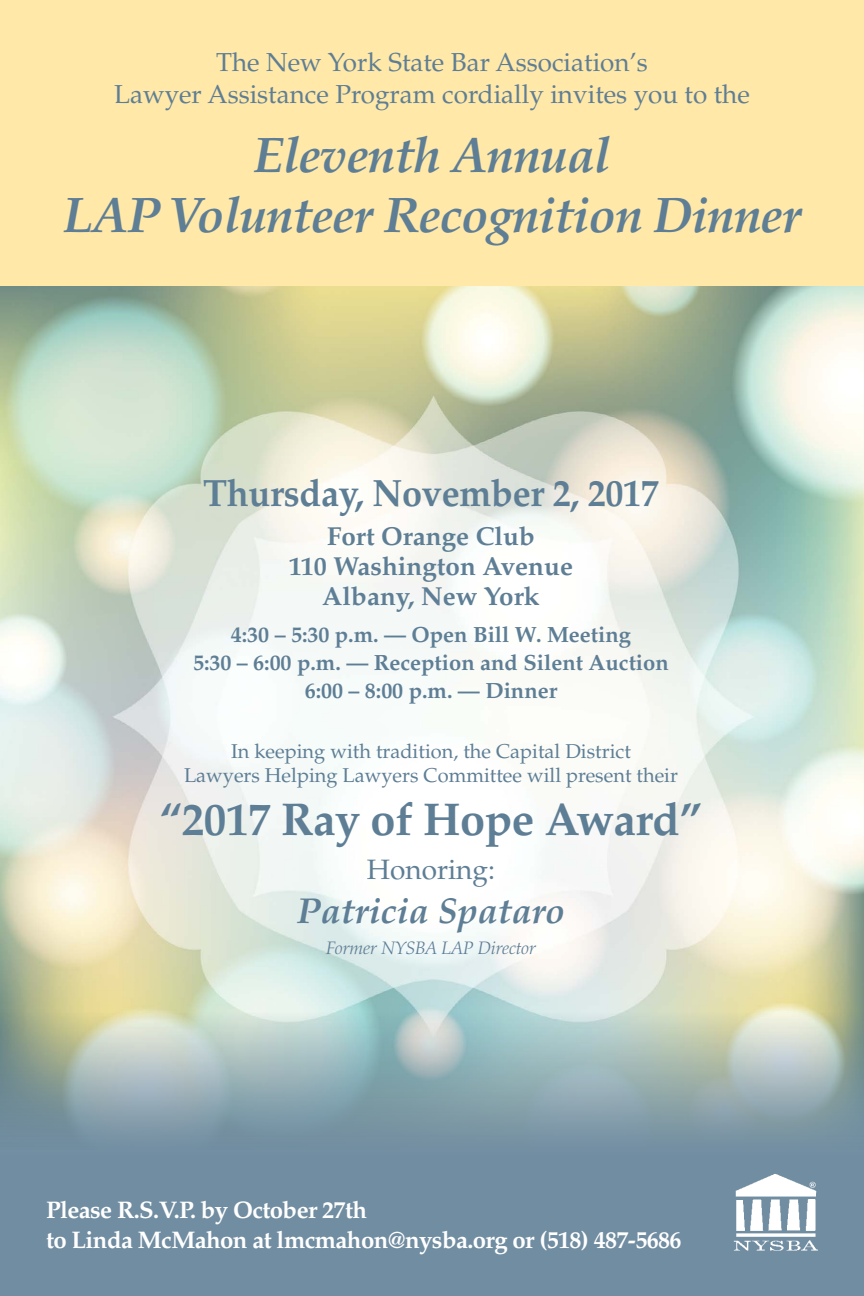
<style>
.page{position:relative;width:864px;height:1296px;background:#fff}
.page>*{position:absolute;margin:0;border:0;box-sizing:border-box;transform-origin:0 0}
.t1{font:italic 700 50px/60px "Palatino";letter-spacing:-.02em;color:#5e7e95;text-align:center}
.t2{font:700 46px "Palatino";letter-spacing:-.01em;color:#5e7e95}
.t3{font:700 38px "Palatino";letter-spacing:-.01em;color:#5e7e95;scale:.95 1}
.t4{font:italic 700 36px "Palatino";color:#5e7e95}
.t5{font:28px "Palatino";color:#5e7e95}
.t6{font:26px/32px "Palatino";color:#5e7e95;text-align:center}
.t7{font:700 26px/30px "Palatino";color:#5e7e95;text-align:center}
.t8{font:700 24px/30px "Palatino";letter-spacing:-.025em;color:#fff}
.t9{font:700 22px/28px "Palatino";color:#5e7e95;text-align:center}
.t10{font:20px/24px "Palatino";color:#5e7e95;text-align:center}
.t11{font:italic 300 18px "Palatino";color:#5e7e95}
</style>
<div class="page">
<img style="left:0;top:285px;width:864px;height:727px">
<div style="left:0;top:0;width:864px;height:285px;background:#ffe8a8"></div>
<svg style="left:0;top:1012px;width:864px;height:284px;background:#859ea9"></svg>
<img style="left:732px;top:1173px;width:96px;height:80px">
<p class="t6" style="left:114px;top:47px;width:637px">The New York State Bar Association’s<br>Lawyer Assistance Program cordially invites you to the</p>
<h1 class="t1" style="left:63px;top:126px;width:740px">Eleventh Annual<br>LAP Volunteer Recognition Dinner</h1>
<h3 class="t3" style="left:203px;top:471px;width:481px">Thursday, November 2, 2017</h3>
<p class="t7" style="left:289px;top:521px;width:286px">Fort Orange Club<br>110 Washington Avenue<br>Albany, New York</p>
<p class="t9" style="left:193px;top:621px;width:477px">4:30 – 5:30 p.m. — Open Bill W. Meeting<br>5:30 – 6:00 p.m. — Reception and Silent Auction<br>6:00 – 8:00 p.m. — Dinner</p>
<p class="t10" style="left:184px;top:740px;width:495px">In keeping with tradition, the Capital District<br>Lawyers Helping Lawyers Committee will present their</p>
<h2 class="t2" style="left:160px;top:792px;width:544px">“2017 Ray of Hope Award”</h2>
<p class="t5" style="left:367px;top:853px;width:130px">Honoring:</p>
<h3 class="t4" style="left:297px;top:890px;width:270px">Patricia Spataro</h3>
<p class="t11" style="left:326px;top:938px;width:211px">Former NYSBA LAP Director</p>
<p class="t8" style="left:46px;top:1195px;width:637px">Please R.S.V.P. by October 27th<br>to Linda McMahon at lmcmahon@nysba.org or (518) 487-5686</p>
</div>
